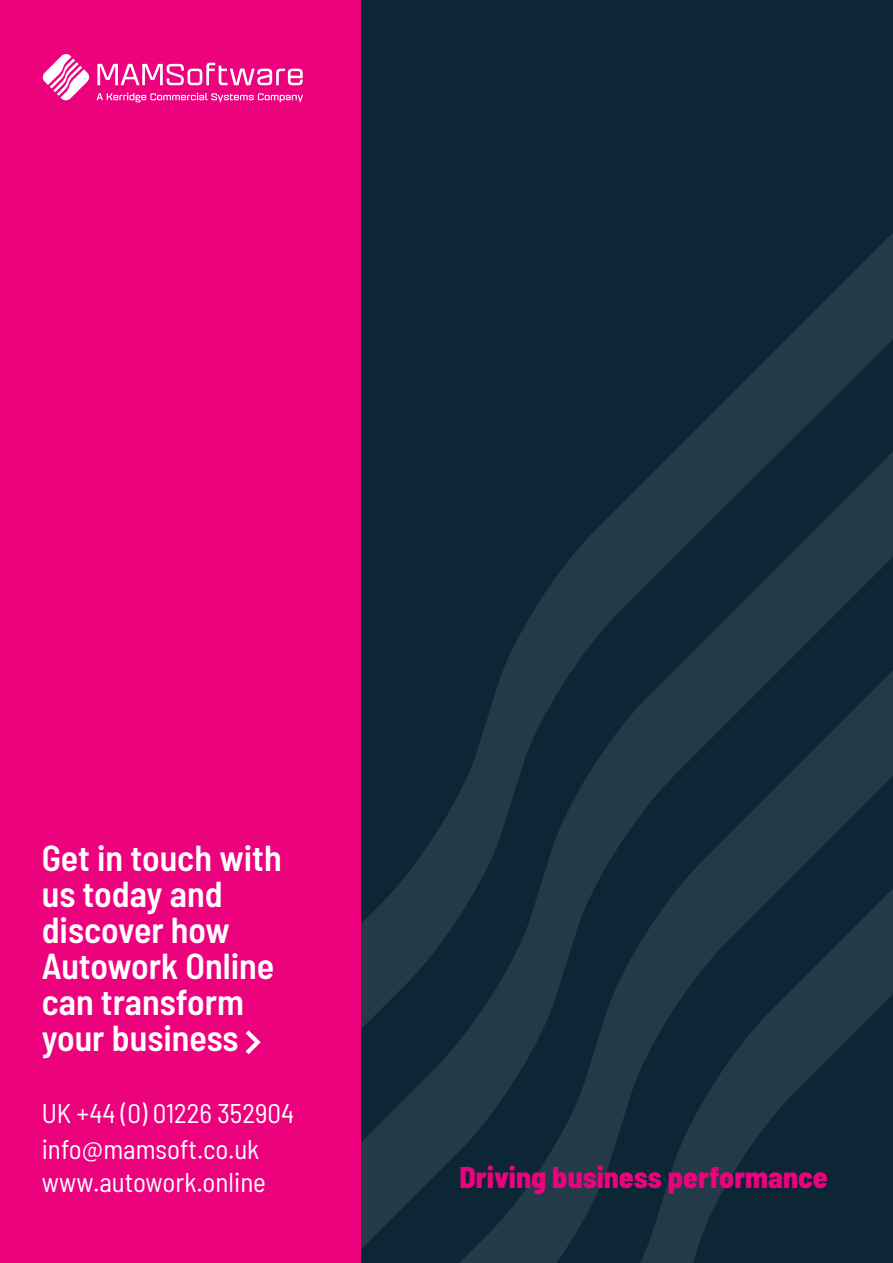
<style>
.page{position:relative;width:893px;height:1263px;background:#0c2635}
.page>*{position:absolute;margin:0;border:0;box-sizing:border-box;transform-origin:0 0}
.t1{font:600 semi-condensed 36px/36px "Barlow";color:#fff}
.t2{font:800 semi-condensed 30px "Barlow";color:#ed027e}
.t3{font:semi-condensed 27px "Barlow";color:#fff}
</style>
<div class="page">
<svg style="left:769px;top:233px;width:124px;height:124px;fill:#1e3644"></svg>
<svg style="left:361px;top:818px;width:85px;height:431px;fill:#203745"></svg>
<svg style="left:446px;top:492px;width:188px;height:771px"></svg>
<svg style="left:634px;top:357px;width:259px;height:906px"></svg>
<div style="left:0;top:0;width:361px;height:1263px;background:#ed027e"></div>
<svg style="left:246px;top:1030px;width:15px;height:24px"></svg>
<svg style="left:42px;top:54px;width:48px;height:47px"></svg>
<svg style="left:97px;top:63px;width:206px;height:22px"></svg>
<svg style="left:97px;top:93px;width:206px;height:9px"></svg>
<p class="t1" style="left:42px;top:838px;width:241px">Get in touch with us today and discover how<br>Autowork Online can transform</p>
<p class="t1" style="left:42px;top:1018px;width:198px">your business</p>
<p class="t3" style="left:42px;top:1094px;width:254px">UK +44 (0) 01226 352904</p>
<p class="t3" style="left:42px;top:1130px;width:219px">info@mamsoft.co.uk</p>
<p class="t3" style="left:42px;top:1162px;width:226px">www.autowork.online</p>
<p class="t2" style="left:459px;top:1155px;width:370px">Driving business performance</p>
</div>
